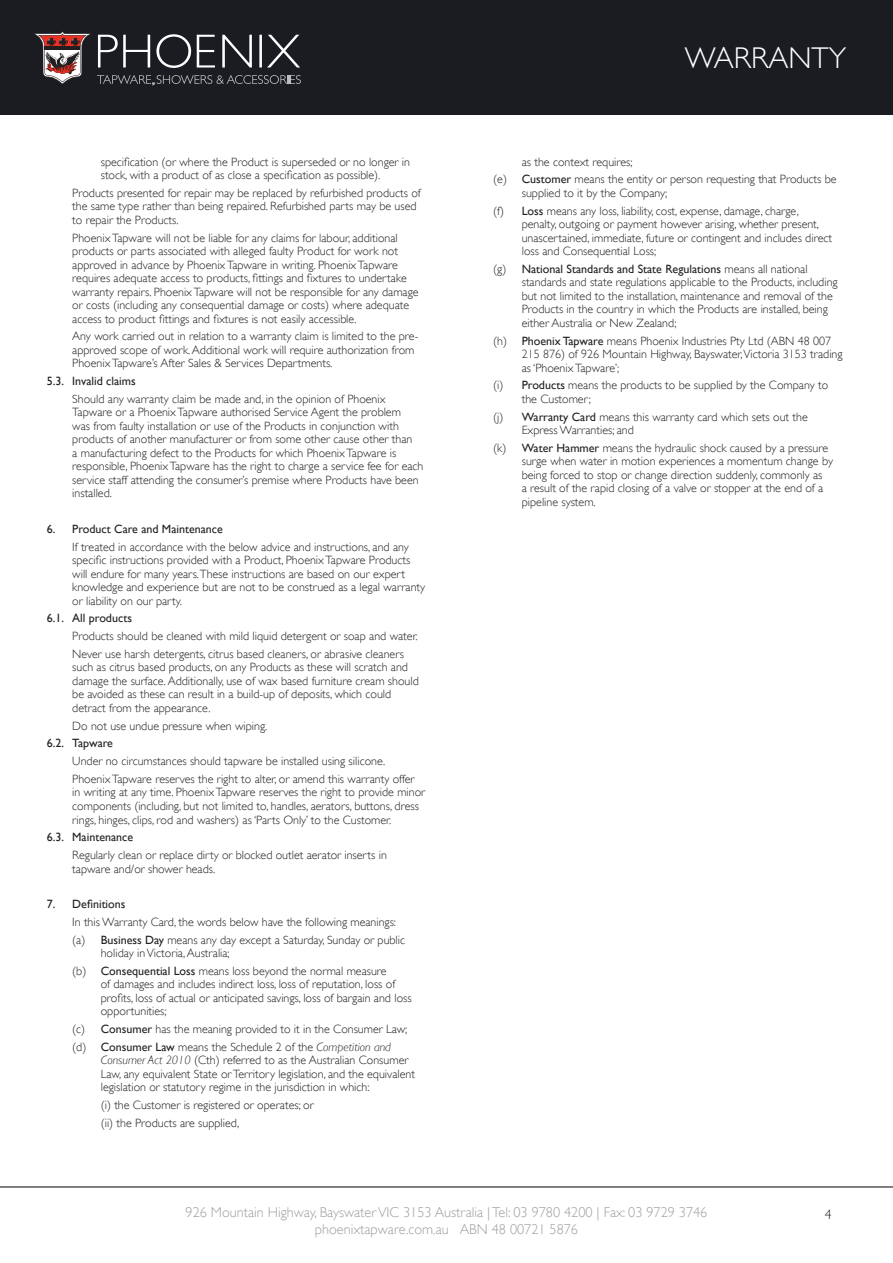
<style>
.page{position:relative;width:893px;height:1263px;background:#fff}
.page>*{position:absolute;margin:0;border:0;box-sizing:border-box;transform-origin:0 0}
.t1{font:300 30px "Gill Sans";color:#fff}
.t2{font:300 14.25px "Gill Sans";color:#9d9fa2}
.t3{font:300 13.5px "Gill Sans";color:#231f20}
.Level_2_Text{font:300 12px/13.5px "Gill Sans";color:#231f20}
.Level_1_Header{font:12px "Gill Sans";color:#231f20}
.s1{font-weight:400}
.s2{font-style:italic}
</style>
<div class="page">
<hr style="left:0;top:1187px;width:893px;height:1px;background:#000001">
<div style="left:0;top:0;width:893px;height:115px;background:#1a1c21"></div>
<svg style="left:34px;top:31px;width:267px;height:54px"></svg>
<p class="Level_2_Text" style="left:101px;top:155px;width:311px">specification (or where the Product is superseded or no longer in stock, with a product of as close a specification as possible).</p>
<p class="Level_2_Text" style="left:72px;top:186px;width:350px">Products presented for repair may be replaced by refurbished products of the same type rather than being repaired. Refurbished parts may be used to repair the Products.</p>
<p class="Level_2_Text" style="left:72px;top:231px;width:348px">Phoenix Tapware will not be liable for any claims for labour, additional products or parts associated with alleged faulty Product for work not approved in advance by Phoenix Tapware in writing. Phoenix Tapware requires adequate access to products, fittings and fixtures to undertake warranty repairs. Phoenix Tapware will not be responsible for any damage or costs (including any consequential damage or costs) where adequate access to product fittings and fixtures is not easily accessible.</p>
<p class="Level_2_Text" style="left:72px;top:330px;width:348px">Any work carried out in relation to a warranty claim is limited to the pre&shy;approved scope of work. Additional work will require authorization from<br>Phoenix Tapware’s After Sales &amp; Services Departments.</p>
<p class="Level_1_Header" style="left:47px;top:374px;width:90px">5.3. Invalid claims</p>
<p class="Level_2_Text" style="left:72px;top:392px;width:353px">Should any warranty claim be made and, in the opinion of Phoenix Tapware or a Phoenix Tapware authorised Service Agent the problem<br>was from faulty installation or use of the Products in conjunction with products of another manufacturer or from some other cause other than<br>a manufacturing defect to the Products for which Phoenix Tapware is responsible, Phoenix Tapware has the right to charge a service fee for each service staff attending the consumer’s premise where Products have been installed.</p>
<p class="Level_1_Header" style="left:47px;top:522px;width:178px">6. Product Care and Maintenance</p>
<p class="Level_2_Text" style="left:72px;top:540px;width:354px">If treated in accordance with the below advice and instructions, and any specific instructions provided with a Product, Phoenix Tapware Products will endure for many years.These instructions are based on our expert knowledge and experience but are not to be construed as a legal warranty or liability on our party.</p>
<p class="Level_1_Header" style="left:47px;top:611px;width:87px">6.1. All products</p>
<p class="Level_2_Text" style="left:72px;top:629px;width:347px">Products should be cleaned with mild liquid detergent or soap and water.</p>
<p class="Level_2_Text" style="left:72px;top:647px;width:348px">Never use harsh detergents, citrus based cleaners, or abrasive cleaners such as citrus based products, on any Products as these will scratch and damage the surface. Additionally, use of wax based furniture cream should be avoided as these can result in a build-up of deposits, which could detract from the appearance.</p>
<p class="Level_2_Text" style="left:72px;top:719px;width:197px">Do not use undue pressure when wiping.</p>
<p class="Level_1_Header" style="left:47px;top:736px;width:68px">6.2. Tapware</p>
<p class="Level_2_Text" style="left:72px;top:754px;width:314px">Under no circumstances should tapware be installed using silicone.</p>
<p class="Level_2_Text" style="left:72px;top:772px;width:354px">Phoenix Tapware reserves the right to alter, or amend this warranty offer in writing at any time. Phoenix Tapware reserves the right to provide minor components (including, but not limited to, handles, aerators, buttons, dress rings, hinges, clips, rod and washers) as ‘Parts Only’ to the Customer.</p>
<p class="Level_1_Header" style="left:47px;top:830px;width:88px">6.3. Maintenance</p>
<p class="Level_2_Text" style="left:72px;top:848px;width:316px">Regularly clean or replace dirty or blocked outlet aerator inserts in tapware and/or shower heads.</p>
<p class="Level_1_Header" style="left:47px;top:897px;width:80px">7. Definitions</p>
<p class="Level_2_Text" style="left:72px;top:915px;width:325px">In this Warranty Card, the words below have the following meanings:</p>
<p class="Level_2_Text" style="left:101px;top:933px;width:306px;text-indent:-28px">(a) <span class="s1">Business Day</span> means any day except a Saturday, Sunday or public holiday in Victoria, Australia;</p>
<p class="Level_2_Text" style="left:101px;top:964px;width:312px;text-indent:-28px">(b) <span class="s1">Consequential Loss</span> means loss beyond the normal measure<br>of damages and includes indirect loss, loss of reputation, loss of profits, loss of actual or anticipated savings, loss of bargain and loss opportunities;</p>
<p class="Level_2_Text" style="left:72px;top:1022px;width:337px">(c) <span class="s1">Consumer</span> has the meaning provided to it in the Consumer Law;</p>
<p class="Level_2_Text" style="left:101px;top:1040px;width:316px;text-indent:-28px">(d) <span class="s1">Consumer Law</span> means the Schedule 2 of the <span class="s2">Competition and Consumer Act 2010</span> (Cth) referred to as the Australian Consumer Law, any equivalent State or Territory legislation, and the equivalent legislation or statutory regime in the jurisdiction in which:</p>
<p class="Level_2_Text" style="left:101px;top:1098px;width:214px">(i) the Customer is registered or operates; or</p>
<p class="Level_2_Text" style="left:101px;top:1116px;width:140px">(ii) the Products are supplied,</p>
<h1 class="t1" style="left:685px;top:41px;width:163px">WARRANTY</h1>
<p class="Level_2_Text" style="left:522px;top:155px;width:112px">as the context requires;</p>
<p class="Level_2_Text" style="left:522px;top:173px;width:316px;text-indent:-28px">(e) <span class="s1">Customer</span> means the entity or person requesting that Products be supplied to it by the Company;</p>
<p class="Level_2_Text" style="left:522px;top:204px;width:312px;text-indent:-28px">(f) <span class="s1">Loss</span> means any loss, liability, cost, expense, damage, charge, penalty, outgoing or payment however arising, whether present, unascertained, immediate, future or contingent and includes direct loss and Consequential Loss;</p>
<p class="Level_2_Text" style="left:522px;top:262px;width:317px;text-indent:-28px">(g) <span class="s1">National Standards and State Regulations</span> means all national standards and state regulations applicable to the Products, including but not limited to the installation, maintenance and removal of the Products in the country in which the Products are installed, being either Australia or New Zealand;</p>
<p class="Level_2_Text" style="left:522px;top:334px;width:322px;text-indent:-28px">(h) <span class="s1">Phoenix Tapware</span> means Phoenix Industries Pty Ltd (ABN 48 007<br>215 876) of 926 Mountain Highway, Bayswater,Victoria 3153 trading as ‘Phoenix Tapware’;</p>
<p class="Level_2_Text" style="left:522px;top:379px;width:308px;text-indent:-28px">(i) <span class="s1">Products</span> means the products to be supplied by the Company to the Customer;</p>
<p class="Level_2_Text" style="left:522px;top:410px;width:287px;text-indent:-28px">(j) <span class="s1">Warranty Card</span> means this warranty card which sets out the<br>Express Warranties; and</p>
<p class="Level_2_Text" style="left:522px;top:441px;width:313px;text-indent:-28px">(k) <span class="s1">Water Hammer</span> means the hydraulic shock caused by a pressure surge when water in motion experiences a momentum change by being forced to stop or change direction suddenly, commonly as<br>a result of the rapid closing of a valve or stopper at the end of a pipeline system.</p>
<p class="t2" style="left:186px;top:1203px;width:523px">926 Mountain Highway, Bayswater VIC 3153 Australia | Tel: 03 9780 4200 | Fax: 03 9729 3746</p>
<p class="t3" style="left:825px;top:1207px;width:8px">4</p>
<p class="t2" style="left:315px;top:1220px;width:265px">phoenixtapware.com.au ABN 48 00721 5876</p>
</div>
